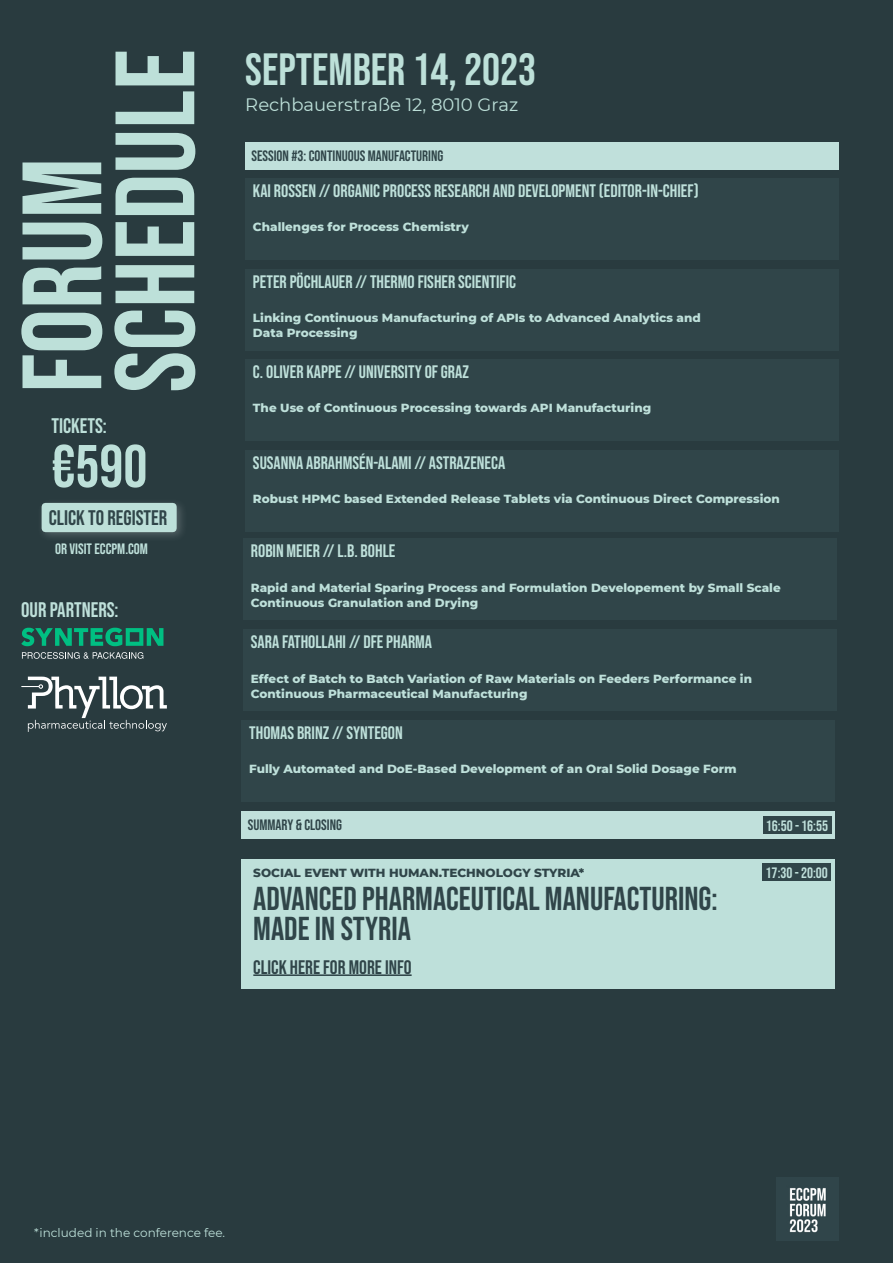
<style>
.page{position:relative;width:893px;height:1263px;background:#293b3f}
.page>*{position:absolute;margin:0;border:0;box-sizing:border-box;transform-origin:0 0}
.t1{font:112.5px/93px "Bebas Neue";color:#bde0d9}
.t2{font:60px "Bebas Neue";color:#bde0d9}
.t3{font:45px "Bebas Neue";color:#bde0d9}
.t4{font:33px/30px "Bebas Neue";color:#304549}
.t5{font:21px "Bebas Neue";color:#304549}
.t6{font:21px "Bebas Neue";color:#bee0da}
.t7{font:21px "Bebas Neue";color:#bde0d9}
.t8{font:19.5px "Bebas Neue";color:#304549}
.t9{font:18px "Bebas Neue";color:#bee0da}
.t10{font:18px "Montserrat";color:#bde0d9}
.t11{font:15px "Bebas Neue";color:#304549}
.t12{font:15px "Bebas Neue";color:#c0e0db}
.t13{font:15px "Bebas Neue";color:#bee0da}
.t14{font:800 12px/15px "Montserrat";color:#bee0da}
.t15{font:800 12px "Montserrat";color:#304549}
.t16{font:12px "Montserrat";color:#bde0d9}
</style>
<div class="page">
<div style="left:36px;top:498px;width:152px;height:45px;background:#fff;opacity:.2"></div>
<div style="left:42px;top:503px;width:135px;height:29px;background:#bde0d9"></div>
<div style="left:245px;top:142px;width:594px;height:27px;background:#c0e0db"></div>
<div style="left:243px;top:629px;width:593px;height:82px;background:#304549"></div>
<div style="left:241px;top:720px;width:594px;height:82px;background:#304549"></div>
<div style="left:245px;top:269px;width:594px;height:81px;background:#304549"></div>
<div style="left:245px;top:359px;width:594px;height:82px;background:#304549"></div>
<div style="left:241px;top:811px;width:594px;height:27px;background:#c0e0db"></div>
<div style="left:763px;top:816px;width:68px;height:18px;background:#304549"></div>
<img style="left:776px;top:1177px;width:63px;height:64px">
<div style="left:245px;top:178px;width:594px;height:82px;background:#304549"></div>
<div style="left:243px;top:539px;width:593px;height:81px;background:#304549"></div>
<svg style="left:21px;top:627px;width:142px;height:19px"></svg>
<svg style="left:22px;top:652px;width:121px;height:7px"></svg>
<div style="left:241px;top:859px;width:594px;height:130px;background:#bee0da"></div>
<hr style="left:253px;top:974px;width:159px;height:2px;background:#304549">
<div style="left:763px;top:863px;width:68px;height:18px;background:#304549"></div>
<div style="left:245px;top:450px;width:594px;height:81px;background:#304549"></div>
<svg style="left:21px;top:677px;width:146px;height:55px"></svg>
<h1 class="t1" style="left:15px;top:393px;width:345px;rotate:-90deg">FORUM<br>SCHEDULE</h1>
<h3 class="t7" style="left:51px;top:414px;width:57px">TICKETS:</h3>
<h2 class="t2" style="left:51px;top:432px;width:97px">€590</h2>
<h3 class="t5" style="left:49px;top:506px;width:120px">CLICK TO REGISTER</h3>
<p class="t13" style="left:55px;top:540px;width:94px">OR VISIT ECCPM.COM</p>
<h3 class="t6" style="left:21px;top:598px;width:99px">OUR PARTNERS:</h3>
<h3 class="t3" style="left:245px;top:44px;width:292px">SEPTEMBER 14, 2023</h3>
<h3 class="t10" style="left:245px;top:92px;width:275px">Rechbauerstraße 12, 8010 Graz</h3>
<p class="t11" style="left:252px;top:147px;width:193px">SESSION #3: CONTINUOUS MANUFACTURING</p>
<h3 class="t9" style="left:253px;top:181px;width:447px">KAI ROSSEN // ORGANIC PROCESS RESEARCH AND DEVELOPMENT (EDITOR-IN-CHIEF)</h3>
<p class="t14" style="left:253px;top:219px;width:217px">Challenges for Process Chemistry</p>
<h3 class="t9" style="left:253px;top:271px;width:265px">PETER PÖCHLAUER // THERMO FISHER SCIENTIFIC</h3>
<p class="t14" style="left:253px;top:309px;width:449px">Linking Continuous Manufacturing of APIs to Advanced Analytics and<br>Data Processing</p>
<h3 class="t9" style="left:253px;top:362px;width:218px">C. OLIVER KAPPE // UNIVERSITY OF GRAZ</h3>
<p class="t14" style="left:253px;top:400px;width:400px">The Use of Continuous Processing towards API Manufacturing</p>
<h3 class="t9" style="left:253px;top:452px;width:254px">SUSANNA ABRAHMSÉN-ALAMI // ASTRAZENECA</h3>
<p class="t14" style="left:253px;top:491px;width:528px">Robust HPMC based Extended Release Tablets via Continuous Direct Compression</p>
<h3 class="t9" style="left:251px;top:541px;width:146px">ROBIN MEIER // L.B. BOHLE</h3>
<p class="t14" style="left:251px;top:579px;width:531px">Rapid and Material Sparing Process and Formulation Developement by Small Scale<br>Continuous Granulation and Drying</p>
<h3 class="t9" style="left:251px;top:632px;width:183px">SARA FATHOLLAHI // DFE PHARMA</h3>
<p class="t14" style="left:251px;top:670px;width:503px">Effect of Batch to Batch Variation of Raw Materials on Feeders Performance in<br>Continuous Pharmaceutical Manufacturing</p>
<h3 class="t9" style="left:249px;top:723px;width:155px">THOMAS BRINZ // SYNTEGON</h3>
<p class="t14" style="left:249px;top:761px;width:489px">Fully Automated and DoE-Based Development of an Oral Solid Dosage Form</p>
<p class="t11" style="left:248px;top:816px;width:96px">SUMMARY &amp; CLOSING</p>
<p class="t12" style="left:766px;top:817px;width:64px">16:50 - 16:55</p>
<p class="t15" style="left:253px;top:864px;width:332px">SOCIAL EVENT WITH HUMAN.TECHNOLOGY STYRIA*</p>
<h3 class="t4" style="left:253px;top:883px;width:466px">ADVANCED PHARMACEUTICAL MANUFACTURING:<br>MADE IN STYRIA</h3>
<h3 class="t8" style="left:253px;top:957px;width:160px">CLICK HERE FOR MORE INFO</h3>
<p class="t12" style="left:766px;top:864px;width:64px">17:30 - 20:00</p>
<p class="t16" style="left:34px;top:1225px;width:193px">*included in the conference fee.</p>
</div>
